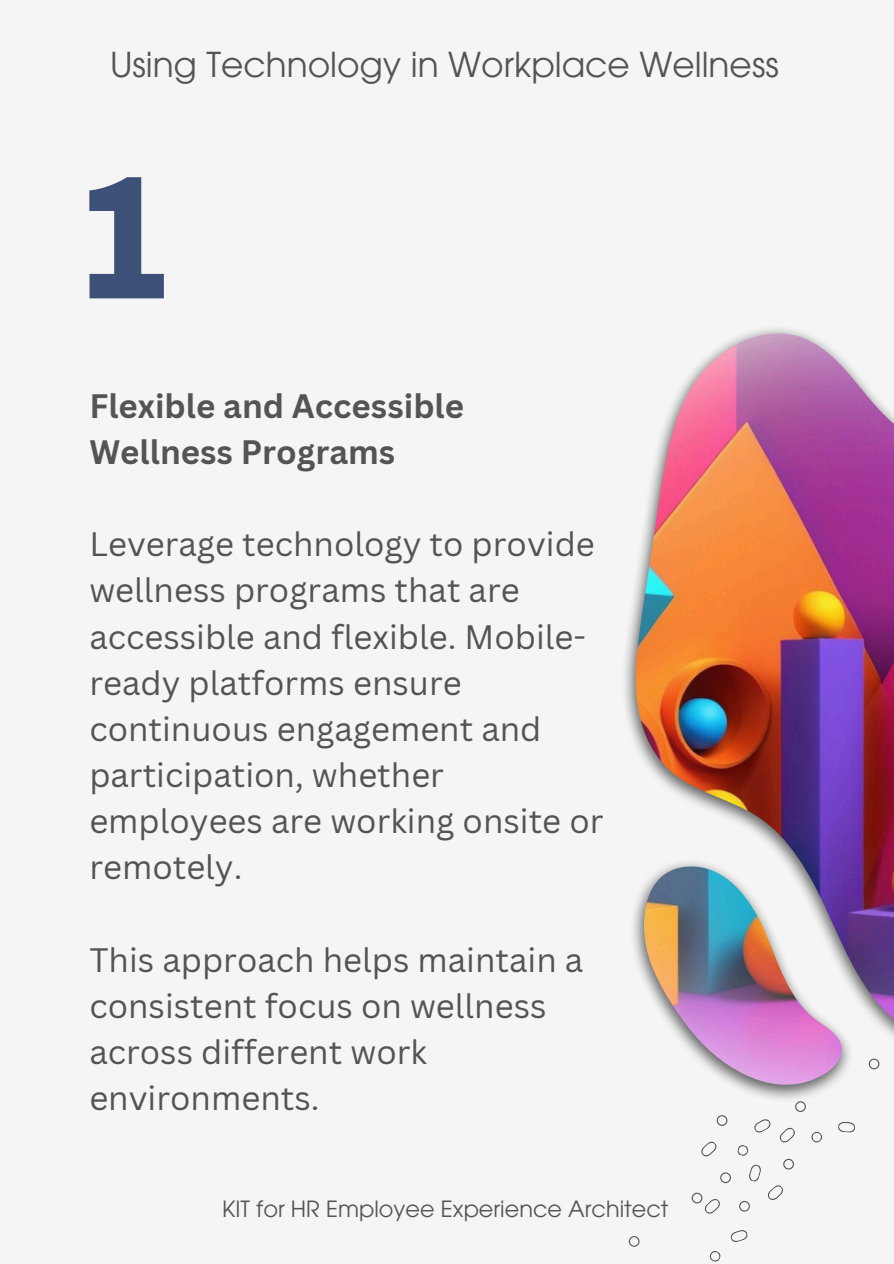
<style>
.page{position:relative;width:894px;height:1264px;background:#fff}
.page>*{position:absolute;margin:0;border:0;box-sizing:border-box;transform-origin:0 0}
.t1{font:34.35px "ITC Avant Garde Pro";color:#545454}
.t2{font:33px/46.2px "Canva Sans";color:#545454}
.t3{font:700 33px/46.2px "Canva Sans";color:#545454}
.t4{font:22.35px "ITC Avant Garde Pro";color:#545454}
</style>
<div class="page">
<div style="left:0;top:0;width:893px;height:1263px;background:#f5f5f5"></div>
<img style="left:624px;top:328px;width:208px;height:771px">
<img style="left:634px;top:333px;width:259px;height:751px">
<svg style="left:701px;top:1141px;width:16px;height:16px"></svg>
<svg style="left:716px;top:1115px;width:11px;height:10px"></svg>
<svg style="left:730px;top:1230px;width:18px;height:12px"></svg>
<svg style="left:709px;top:1251px;width:12px;height:11px"></svg>
<svg style="left:720px;top:1172px;width:10px;height:11px"></svg>
<svg style="left:795px;top:1101px;width:10px;height:10px"></svg>
<svg style="left:838px;top:1122px;width:17px;height:10px"></svg>
<svg style="left:811px;top:1131px;width:11px;height:12px"></svg>
<svg style="left:737px;top:1119px;width:58px;height:92px"></svg>
<svg style="left:691px;top:1192px;width:29px;height:22px"></svg>
<svg style="left:628px;top:1236px;width:11px;height:10px"></svg>
<svg style="left:868px;top:1058px;width:11px;height:11px"></svg>
<svg style="left:89px;top:177px;width:75px;height:121px"></svg>
<h1 class="t1" style="left:110px;top:51px;width:670px">Using Technology in Workplace Wellness</h1>
<h2 class="t3" style="left:89px;top:382px;width:376px">Flexible and Accessible<br>Wellness Programs</h2>
<h2 class="t2" style="left:89px;top:520px;width:515px">Leverage technology to provide wellness programs that are accessible and flexible. Mobile&shy;ready platforms ensure continuous engagement and participation, whether employees are working onsite or remotely.</h2>
<p class="t2" style="left:89px;top:935px;width:495px">This approach helps maintain a consistent focus on wellness across different work environments.</p>
<p class="t4" style="left:222px;top:1200px;width:447px">KIT for HR Employee Experience Architect</p>
</div>
